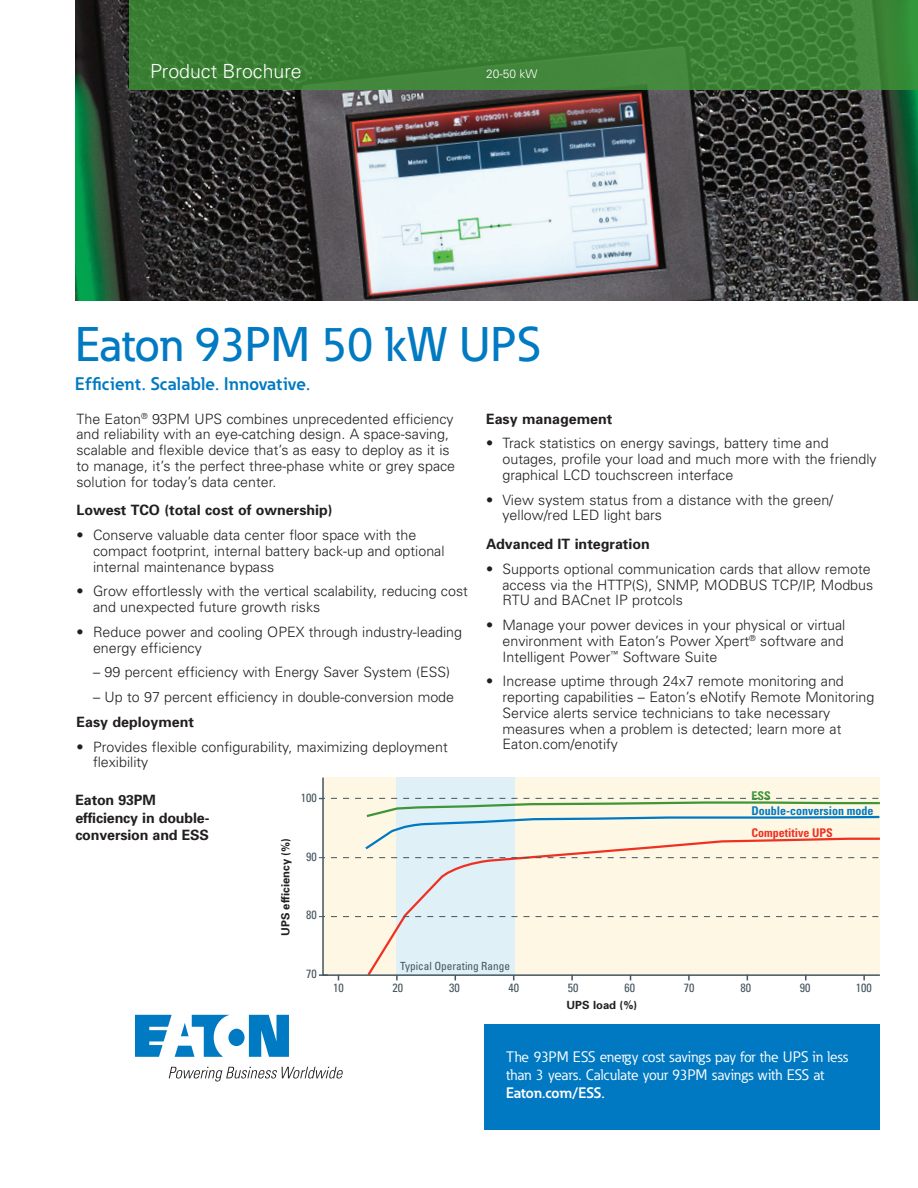
<style>
.page{position:relative;width:918px;height:1188px;background:#fff}
.page>*{position:absolute;margin:0;border:0;box-sizing:border-box;transform-origin:0 0}
._01_Headline___ADJ_C{font:500 48px "Eaton";color:#007ac2}
._00_Product__Line_2{font:300 19.5px "Univers";color:#fff}
._01_Headline___ADJ_C-2{font:700 18px "Eaton";letter-spacing:.01em;color:#007ac2}
._01_Overview__11_pt{font:15px/18px "Eaton";color:#fff}
._01_Overview__11_pt-2{font:300 14.25px/15.8px "Univers";color:#231f20}
._01_Overview__11_pt-3{font:700 14.25px/17.2px "Univers";color:#231f20}
.t1{font:condensed 12px "Univers";color:#45555f}
.t2{font:700 condensed 12px "Univers";color:#0079c2}
.t3{font:700 condensed 12px "Univers";color:#ef3122}
.Part_Model_Listing{font:300 12px "Univers";color:#fff}
.t4{font:700 condensed 12px "Univers";color:#3f9537}
._05_Caption_Head{font:700 11.25px "Univers";color:#231f20}
.t5{font:condensed 11.25px "Univers";color:#45555f}
.s1{font-weight:700}
</style>
<div class="page">
<img style="left:75px;top:0;width:843px;height:300px">
<div style="left:485px;top:1024px;width:395px;height:106px;background:#0079c2"></div>
<svg style="left:322px;top:777px;width:558px;height:200px;background:#edecdf"></svg>
<svg style="left:129px;top:0;width:789px;height:90px;background:#3c8136"></svg>
<svg style="left:135px;top:1015px;width:154px;height:42px"></svg>
<svg style="left:169px;top:1067px;width:174px;height:14px"></svg>
<p class="_00_Product__Line_2" style="left:150px;top:59px;width:153px">Product Brochure</p>
<p class="Part_Model_Listing" style="left:486px;top:66px;width:53px">20-50 kW</p>
<p class="_01_Headline___ADJ_C" style="left:75px;top:314px;width:467px">Eaton 93PM 50 kW UPS</p>
<p class="_01_Headline___ADJ_C-2" style="left:75px;top:373px;width:237px">Efficient. Scalable. Innovative.</p>
<p class="_01_Overview__11_pt-2" style="left:76px;top:411px;width:380px">The Eaton<sup>®</sup> 93PM UPS combines unprecedented efficiency and reliability with an eye-catching design. A space-saving, scalable and flexible device that’s as easy to deploy as it is to manage, it’s the perfect three-phase white or grey space solution for today’s data center.</p>
<p class="_01_Overview__11_pt-3" style="left:76px;top:502px;width:258px">Lowest TCO (total cost of ownership)</p>
<p class="_01_Overview__11_pt-2" style="left:93px;top:527px;width:353px;text-indent:-16px">• Conserve valuable data center floor space with the compact footprint, internal battery back-up and optional internal maintenance bypass</p>
<p class="_01_Overview__11_pt-2" style="left:93px;top:583px;width:376px;text-indent:-16px">• Grow effortlessly with the vertical scalability, reducing cost and unexpected future growth risks</p>
<p class="_01_Overview__11_pt-2" style="left:93px;top:624px;width:371px;text-indent:-16px">• Reduce power and cooling OPEX through industry-leading energy efficiency</p>
<p class="_01_Overview__11_pt-2" style="left:93px;top:664px;width:359px">– 99 percent efficiency with Energy Saver System (ESS)</p>
<p class="_01_Overview__11_pt-2" style="left:93px;top:689px;width:363px">– Up to 97 percent efficiency in double-conversion mode</p>
<p class="_01_Overview__11_pt-3" style="left:76px;top:713px;width:119px">Easy deployment</p>
<p class="_01_Overview__11_pt-2" style="left:93px;top:739px;width:356px;text-indent:-16px">• Provides flexible configurability, maximizing deployment flexibility</p>
<p class="_01_Overview__11_pt-3" style="left:75px;top:792px;width:136px">Eaton 93PM efficiency in double&shy;conversion and ESS</p>
<p class="t1" style="left:301px;top:791px;width:17px">100</p>
<p class="_05_Caption_Head" style="left:279px;top:936px;width:99px;rotate:-90deg">UPS efficiency (%)</p>
<p class="t1" style="left:306px;top:849px;width:12px">90</p>
<p class="t1" style="left:306px;top:908px;width:12px">80</p>
<p class="_01_Overview__11_pt-3" style="left:486px;top:410px;width:128px">Easy management</p>
<p class="_01_Overview__11_pt-2" style="left:502px;top:435px;width:376px;text-indent:-16px">• Track statistics on energy savings, battery time and outages, profile your load and much more with the friendly graphical LCD touchscreen interface</p>
<p class="_01_Overview__11_pt-2" style="left:502px;top:492px;width:332px;text-indent:-16px">• View system status from a distance with the green/ yellow/red LED light bars</p>
<p class="_01_Overview__11_pt-3" style="left:486px;top:535px;width:165px">Advanced IT integration</p>
<p class="_01_Overview__11_pt-2" style="left:502px;top:561px;width:372px;text-indent:-16px">• Supports optional communication cards that allow remote access via the HTTP(S), SNMP, MODBUS TCP/IP, Modbus<br>RTU and BACnet IP protcols</p>
<p class="_01_Overview__11_pt-2" style="left:502px;top:617px;width:344px;text-align:justify;text-indent:-16px">• Manage your power devices in your physical or virtual environment with Eaton’s Power Xpert<sup>®</sup> software and Intelligent Power<sup>™</sup> Software Suite</p>
<p class="_01_Overview__11_pt-2" style="left:502px;top:674px;width:373px;text-indent:-16px">• Increase uptime through 24x7 remote monitoring and reporting capabilities – Eaton’s eNotify Remote Monitoring Service alerts service technicians to take necessary measures when a problem is detected; learn more at Eaton.com/enotify</p>
<p class="t4" style="left:752px;top:788px;width:21px">ESS</p>
<p class="t2" style="left:752px;top:804px;width:123px">Double-conversion mode</p>
<p class="t3" style="left:752px;top:825px;width:83px">Competitive UPS</p>
<p class="t1" style="left:306px;top:966px;width:12px">70</p>
<p class="t5" style="left:400px;top:959px;width:111px">Typical Operating Range</p>
<p class="t1" style="left:333px;top:980px;width:12px">10</p>
<p class="t1" style="left:393px;top:980px;width:12px">20</p>
<p class="t1" style="left:449px;top:980px;width:12px">30</p>
<p class="t1" style="left:509px;top:980px;width:12px">40</p>
<p class="t1" style="left:568px;top:980px;width:12px">50</p>
<p class="t1" style="left:625px;top:980px;width:12px">60</p>
<p class="t1" style="left:684px;top:980px;width:12px">70</p>
<p class="t1" style="left:741px;top:980px;width:12px">80</p>
<p class="t1" style="left:800px;top:980px;width:12px">90</p>
<p class="t1" style="left:856px;top:980px;width:17px">100</p>
<p class="_05_Caption_Head" style="left:566px;top:998px;width:72px">UPS load (%)</p>
<p class="_01_Overview__11_pt" style="left:506px;top:1048px;width:344px">The 93PM ESS energy cost savings pay for the UPS in less than 3 years. Calculate your 93PM savings with ESS at<br><span class="s1">Eaton.com/ESS.</span></p>
</div>
